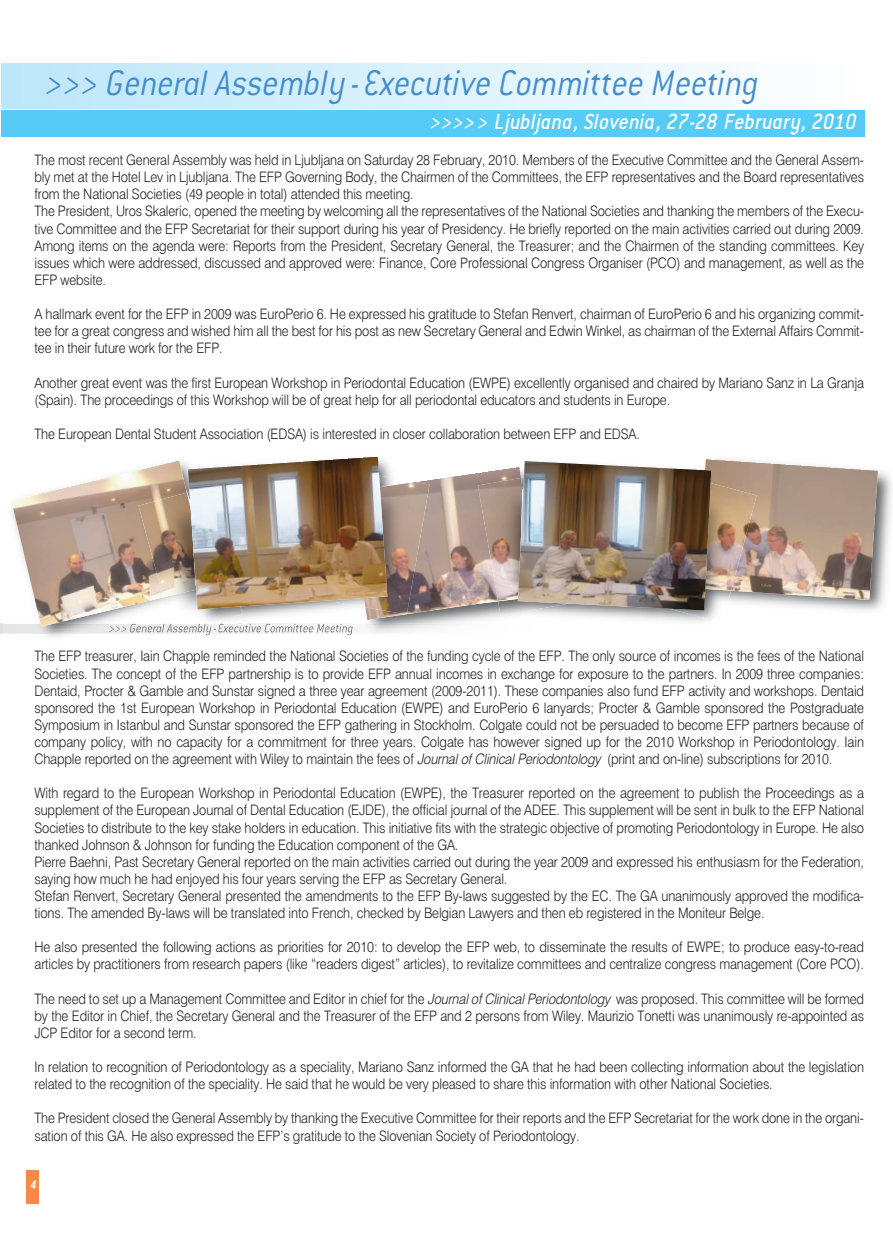
<style>
.page{position:relative;width:893px;height:1234px;background:#fff}
.page>*{position:absolute;margin:0;border:0;box-sizing:border-box;transform-origin:0 0}
.t1{font:italic 300 38.85px "CF Candoit";color:#448dcb;scale:.9 1}
.t2{font:italic 500 24px "CF Candoit";letter-spacing:.01em;color:#fff;scale:.9 1}
.t3{font:300 14.25px/17.1px "UB Helvetica";letter-spacing:-.01em;color:#231f20;scale:.9 1}
.t4{font:italic 12px "UB Helvetica Cond Bold";color:#fff}
.s1{font-family:"UB Helvetica Light Italic";font-weight:400}
</style>
<div class="page">
<div style="left:2px;top:64px;width:862px;height:44px;background:linear-gradient(to right,#bbe6f9,#fefffe)"></div>
<div style="left:1px;top:110px;width:864px;height:27px;background:#56cbf5"></div>
<div style="left:27px;top:1170px;width:12px;height:33px;background:#f68945"></div>
<svg style="left:0;top:623px;width:3px;height:10px"></svg>
<img style="left:3px;top:458px;width:889px;height:179px">
<img style="left:3px;top:623px;width:538px;height:10px">
<img style="left:109px;top:633px;width:102px;height:2px">
<img style="left:109px;top:623px;width:102px;height:10px">
<img style="left:218px;top:633px;width:135px;height:2px">
<img style="left:218px;top:623px;width:135px;height:10px">
<svg style="left:11px;top:459px;width:866px;height:164px"></svg>
<img style="left:365px;top:466px;width:156px;height:153px">
<img style="left:705px;top:459px;width:173px;height:140px">
<img style="left:11px;top:460px;width:176px;height:166px">
<img style="left:163px;top:491px;width:80px;height:132px">
<img style="left:170px;top:623px;width:38px;height:10px">
<img style="left:171px;top:623px;width:36px;height:10px">
<img style="left:138px;top:492px;width:50px;height:105px">
<img style="left:387px;top:475px;width:28px;height:7px">
<img style="left:364px;top:482px;width:66px;height:132px">
<img style="left:669px;top:590px;width:62px;height:32px">
<img style="left:711px;top:483px;width:46px;height:107px">
<img style="left:498px;top:477px;width:71px;height:138px">
<img style="left:498px;top:600px;width:20px;height:1px">
<img style="left:478px;top:478px;width:40px;height:122px">
<img style="left:188px;top:457px;width:199px;height:152px">
<img style="left:518px;top:461px;width:193px;height:149px">
<h1 class="t1" style="left:45px;top:63px;width:795px">&gt;&gt;&gt; General Assembly - Executive Committee Meeting</h1>
<h2 class="t2" style="left:430px;top:109px;width:476px">&gt;&gt;&gt;&gt;&gt; Ljubljana, Slovenia, 27-28 February, 2010</h2>
<p class="t3" style="left:34px;top:151px;width:923px">The most recent General Assembly was held in Ljubljana on Saturday 28 February, 2010. Members of the Executive Committee and the General Assem&shy;bly met at the Hotel Lev in Ljubljana. The EFP Governing Body, the Chairmen of the Committees, the EFP representatives and the Board representatives from the National Societies (49 people in total) attended this meeting.<br>The President, Uros Skaleric, opened the meeting by welcoming all the representatives of the National Societies and thanking the members of the Execu&shy;tive Committee and the EFP Secretariat for their support during his year of Presidency. He briefly reported on the main activities carried out during 2009.<br>Among items on the agenda were: Reports from the President, Secretary General, the Treasurer; and the Chairmen of the standing committees. Key issues which were addressed, discussed and approved were: Finance, Core Professional Congress Organiser (PCO) and management, as well as the EFP website.</p>
<p class="t3" style="left:34px;top:305px;width:923px;text-align:justify">A hallmark event for the EFP in 2009 was EuroPerio 6. He expressed his gratitude to Stefan Renvert, chairman of EuroPerio 6 and his organizing commit&shy;tee for a great congress and wished him all the best for his post as new Secretary General and Edwin Winkel, as chairman of the External Affairs Commit&shy;tee in their future work for the EFP.</p>
<p class="t3" style="left:34px;top:374px;width:923px">Another great event was the first European Workshop in Periodontal Education (EWPE) excellently organised and chaired by Mariano Sanz in La Granja (Spain). The proceedings of this Workshop will be of great help for all periodontal educators and students in Europe.</p>
<p class="t3" style="left:34px;top:425px;width:674px">The European Dental Student Association (EDSA) is interested in closer collaboration between EFP and EDSA.</p>
<p class="t3" style="left:34px;top:647px;width:923px;text-align:justify">The EFP treasurer, Iain Chapple reminded the National Societies of the funding cycle of the EFP. The only source of incomes is the fees of the National Societies. The concept of the EFP partnership is to provide EFP annual incomes in exchange for exposure to the partners. In 2009 three companies:<br>Dentaid, Procter &amp; Gamble and Sunstar signed a three year agreement (2009-2011). These companies also fund EFP activity and workshops. Dentaid sponsored the 1st European Workshop in Periodontal Education (EWPE) and EuroPerio 6 lanyards; Procter &amp; Gamble sponsored the Postgraduate Symposium in Istanbul and Sunstar sponsored the EFP gathering in Stockholm. Colgate could not be persuaded to become EFP partners because of company policy, with no capacity for a commitment for three years. Colgate has however signed up for the 2010 Workshop in Periodontology. Iain Chapple reported on the agreement with Wiley to maintain the fees of <span class="s1">Journal of Clinical Periodontology</span> (print and on-line) subscriptions for 2010.</p>
<p class="t3" style="left:34px;top:784px;width:923px">With regard to the European Workshop in Periodontal Education (EWPE), the Treasurer reported on the agreement to publish the Proceedings as a supplement of the European Journal of Dental Education (EJDE), the official journal of the ADEE. This supplement will be sent in bulk to the EFP National Societies to distribute to the key stake holders in education. This initiative fits with the strategic objective of promoting Periodontology in Europe. He also thanked Johnson &amp; Johnson for funding the Education component of the GA.<br>Pierre Baehni, Past Secretary General reported on the main activities carried out during the year 2009 and expressed his enthusiasm for the Federation, saying how much he had enjoyed his four years serving the EFP as Secretary General.<br>Stefan Renvert, Secretary General presented the amendments to the EFP By-laws suggested by the EC. The GA unanimously approved the modifica&shy;tions. The amended By-laws will be translated into French, checked by Belgian Lawyers and then eb registered in the Moniteur Belge.</p>
<p class="t3" style="left:34px;top:938px;width:923px">He also presented the following actions as priorities for 2010: to develop the EFP web, to disseminate the results of EWPE; to produce easy-to-read articles by practitioners from research papers (like “readers digest” articles), to revitalize committees and centralize congress management (Core PCO).</p>
<p class="t3" style="left:34px;top:989px;width:923px;text-align:justify">The need to set up a Management Committee and Editor in chief for the <span class="s1">Journal of Clinical Periodontology</span> was proposed. This committee will be formed by the Editor in Chief, the Secretary General and the Treasurer of the EFP and 2 persons from Wiley. Maurizio Tonetti was unanimously re-appointed as JCP Editor for a second term.</p>
<p class="t3" style="left:34px;top:1058px;width:923px">In relation to recognition of Periodontology as a speciality, Mariano Sanz informed the GA that he had been collecting information about the legislation related to the recognition of the speciality. He said that he would be very pleased to share this information with other National Societies.</p>
<p class="t3" style="left:34px;top:1109px;width:923px">The President closed the General Assembly by thanking the Executive Committee for their reports and the EFP Secretariat for the work done in the organi&shy;sation of this GA. He also expressed the EFP’s gratitude to the Slovenian Society of Periodontology.</p>
<p class="t4" style="left:31px;top:1177px;width:7px">4</p>
</div>
